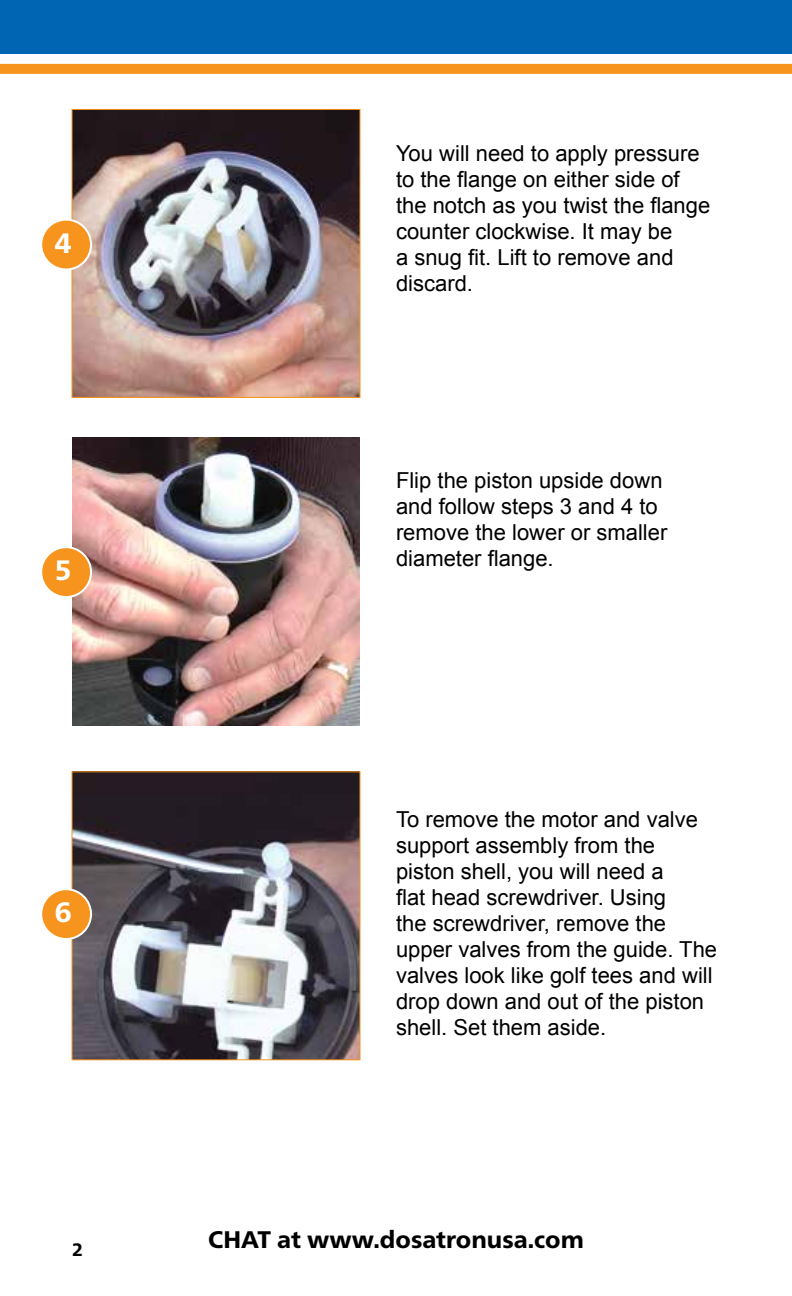
<style>
.page{position:relative;width:792px;height:1296px;background:#fff}
.page>*{position:absolute;margin:0;border:0;box-sizing:border-box;transform-origin:0 0}
.t1{font:800 28px "Frutiger Neue LT Pro";color:#fff}
.t2{font:800 24px "Frutiger Neue LT Pro";color:#000}
.t3{font:22px/26px "Arial";color:#000}
.t4{font:800 18px "Frutiger Neue LT Pro";color:#000}
</style>
<div class="page">
<div style="left:0;top:0;width:792px;height:54px;background:#0066b3"></div>
<div style="left:0;top:64px;width:792px;height:10px;background:#f7941e"></div>
<img style="left:72px;top:438px;width:288px;height:288px">
<img style="left:74px;top:111px;width:284px;height:285px">
<div style="left:72px;top:109px;width:288px;height:289px;border:1px solid #f7941e"></div>
<div style="left:41px;top:220px;width:50px;height:49px;background:#f7941e;border-radius:50%"></div>
<div style="left:40px;top:219px;width:52px;height:51px;border:2px solid #fff;border-radius:50%"></div>
<div style="left:41px;top:547px;width:50px;height:50px;background:#f7941e;border-radius:50%"></div>
<div style="left:40px;top:546px;width:52px;height:52px;border:2px solid #fff;border-radius:50%"></div>
<img style="left:74px;top:773px;width:284px;height:285px">
<div style="left:41px;top:889px;width:50px;height:50px;background:#f7941e;border-radius:50%"></div>
<div style="left:40px;top:888px;width:52px;height:52px;border:2px solid #fff;border-radius:50%"></div>
<p class="t1" style="left:55px;top:226px;width:18px">4</p>
<p class="t1" style="left:55px;top:554px;width:18px">5</p>
<p class="t1" style="left:55px;top:896px;width:18px">6</p>
<p class="t4" style="left:72px;top:1239px;width:12px">2</p>
<p class="t3" style="left:396px;top:141px;width:316px">You will need to apply pressure to the flange on either side of the notch as you twist the flange counter clockwise. It may be<br>a snug fit. Lift to remove and discard.</p>
<p class="t3" style="left:396px;top:468px;width:273px">Flip the piston upside down and follow steps 3 and 4 to remove the lower or smaller diameter flange.</p>
<p class="t3" style="left:396px;top:806px;width:323px">To remove the motor and valve support assembly from the piston shell, you will need a<br>flat head screwdriver. Using<br>the screwdriver, remove the upper valves from the guide. The valves look like golf tees and will drop down and out of the piston shell. Set them aside.</p>
<p class="t2" style="left:208px;top:1225px;width:377px">CHAT at www.dosatronusa.com</p>
</div>
